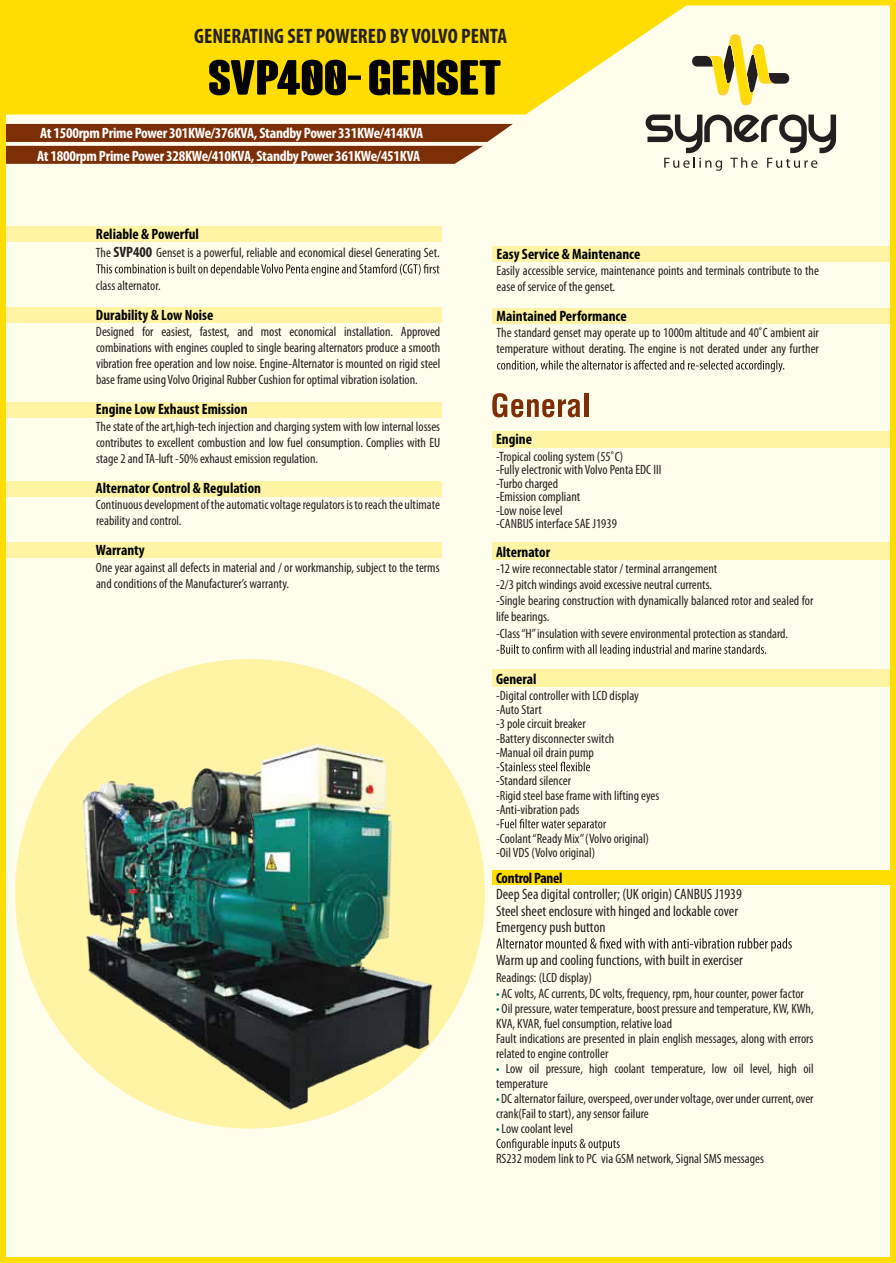
<style>
.page{position:relative;width:896px;height:1263px;background:#fff}
.page>*{position:absolute;margin:0;border:0;box-sizing:border-box;transform-origin:0 0}
.t1{font:700 condensed 48px "Coluna Rounded";color:#020202;scale:1.3 1}
.t2{font:700 condensed 21px "Myriad Pro";color:#231f20}
.t3{font:700 condensed 15px "Myriad Pro";color:#020202}
.t4{font:condensed 15px/16.5px "Myriad Pro";color:#231f20}
.t5{font:700 condensed 15px/22.4px "Myriad Pro";letter-spacing:-.02em;color:#fff}
.t6{font:700 condensed 15px "Myriad Pro";letter-spacing:-.02em;color:#020202}
.t7{font:condensed 13.5px/16.2px "Myriad Pro";color:#231f20}
.s1{font-weight:700;font-size:15px}
.s2{color:#006756}
</style>
<div class="page">
<div style="left:3px;top:2px;width:889px;height:1258px;background:#fffdeb"></div>
<div style="left:0;top:0;width:896px;height:1263px;border:6px solid #fd0"></div>
<svg style="left:6px;top:124px;width:507px;height:40px;background:#8f4e28"></svg>
<svg style="left:3px;top:2px;width:687px;height:113px;background:#fee01c"></svg>
<svg style="left:645px;top:115px;width:191px;height:56px"></svg>
<svg style="left:692px;top:34px;width:97px;height:72px"></svg>
<div style="left:15px;top:659px;width:470px;height:470px;background:#fff3a4;border-radius:50%"></div>
<img style="left:82px;top:742px;width:355px;height:373px">
<div style="left:5px;top:226px;width:436px;height:16px;background:#fff3a4"></div>
<div style="left:5px;top:307px;width:436px;height:16px;background:#fff3a4"></div>
<div style="left:5px;top:481px;width:436px;height:15px;background:#fff3a4"></div>
<div style="left:5px;top:543px;width:436px;height:15px;background:#fff3a4"></div>
<div style="left:5px;top:402px;width:436px;height:16px;background:#fff3a4"></div>
<svg style="left:96px;top:264px;width:343px;height:12px"></svg>
<div style="left:492px;top:870px;width:404px;height:15px;background:#fd0"></div>
<div style="left:492px;top:246px;width:404px;height:15px;background:#fff3a4"></div>
<div style="left:492px;top:309px;width:404px;height:15px;background:#fff3a4"></div>
<svg style="left:497px;top:360px;width:287px;height:12px"></svg>
<svg style="left:492px;top:393px;width:88px;height:25px"></svg>
<hr style="left:584px;top:394px;width:4px;height:23px;background:#7c2f06">
<div style="left:492px;top:431px;width:404px;height:17px;background:#fff3a4"></div>
<div style="left:492px;top:542px;width:404px;height:17px;background:#fff3a4"></div>
<div style="left:492px;top:670px;width:404px;height:17px;background:#fff3a4"></div>
<svg style="left:496px;top:644px;width:270px;height:12px"></svg>
<svg style="left:496px;top:762px;width:94px;height:9px"></svg>
<svg style="left:496px;top:819px;width:110px;height:12px"></svg>
<svg style="left:496px;top:938px;width:295px;height:13px"></svg>
<svg style="left:496px;top:1139px;width:123px;height:12px"></svg>
<h2 class="t2" style="left:194px;top:23px;width:314px">GENERATING SET POWERED BY VOLVO PENTA</h2>
<h1 class="t1" style="left:208px;top:52px;width:227px">SVP400- GENSET</h1>
<p class="t5" style="left:37px;top:122px;width:387px">At 1500rpmPrime Power 301KWe/376KVA,Standby Power 331KWe/414KVA<br>At 1800rpmPrime Power 328KWe/410KVA,Standby Power 361KWe/451KVA</p>
<p class="t3" style="left:96px;top:225px;width:104px">Reliable &amp; Powerful</p>
<p class="t7" style="left:96px;top:244px;width:345px">The <span class="s1">SVP400</span> Genset is a powerful, reliable and economical diesel Generating Set.</p>
<p class="t7" style="left:96px;top:277px;width:66px">class alternator.</p>
<p class="t3" style="left:96px;top:305px;width:119px">Durability &amp; Low Noise</p>
<p class="t7" style="left:96px;top:323px;width:346px;text-align:justify">Designed for easiest, fastest, and most economical installation. Approved combinations with engines coupled to single bearing alternators produce a smooth vibration free operation and low noise. Engine-Alternator is mounted on rigid steel base frame using Volvo Original RubberCushion for optimal vibration isolation.</p>
<p class="t3" style="left:96px;top:400px;width:153px">Engine Low Exhaust Emission</p>
<p class="t7" style="left:96px;top:418px;width:346px;text-align:justify">The state of the art,high-tech injection and charging system with low internal losses contributes to excellent combustion and low fuel consumption. Complies with EU stage2andTA-luft -50% exhaustemission regulation.</p>
<p class="t3" style="left:96px;top:479px;width:166px">Alternator Control &amp; Regulation</p>
<p class="t7" style="left:96px;top:496px;width:345px">Continuousdevelopmentoftheautomaticvoltageregulatorsistoreach theultimate reability and control.</p>
<p class="t3" style="left:96px;top:541px;width:50px">Warranty</p>
<p class="t7" style="left:96px;top:559px;width:345px">One year against all defects in material and / or workmanship, subject to the terms and conditions of the Manufacturer’s warranty.</p>
<p class="t3" style="left:496px;top:244px;width:145px">Easy Service &amp; Maintenance</p>
<p class="t7" style="left:496px;top:262px;width:324px">Easily accessible service, maintenance points and terminals contribute to the ease of service of the genset.</p>
<p class="t3" style="left:496px;top:307px;width:132px">Maintained Performance</p>
<p class="t7" style="left:496px;top:324px;width:324px">The standard genset may operate up to 1000m altitude and 40˚C ambient air temperature without derating. The engine is not derated under any further</p>
<p class="t3" style="left:496px;top:430px;width:37px">Engine</p>
<p class="t7" style="left:496px;top:449px;width:167px;line-height:13.5px">-Tropical cooling system (55˚C)<br>-Fully electronic with Volvo Penta EDC III -Turbo charged<br>-Emission compliant<br>-Low noise level<br>-CANBUS interface SAE J1939</p>
<p class="t3" style="left:496px;top:542px;width:56px">Alternator</p>
<p class="t7" style="left:496px;top:560px;width:319px">-12 wire reconnectable stator / terminal arrangement<br>-2/3 pitch windings avoid excessive neutral currents.<br>-Single bearing construction with dynamically balanced rotor and sealed for life bearings.<br>-Class“H” insulation with severe environmental protection as standard.</p>
<p class="t3" style="left:496px;top:669px;width:42px">General</p>
<p class="t7" style="left:496px;top:688px;width:144px;line-height:14.2px">-Digital controller with LCD display -Auto Start<br>-3 pole circuit breaker<br>-Battery disconnecter switch -Manual oil drain pump</p>
<p class="t7" style="left:496px;top:774px;width:165px;line-height:14.2px">-Standard silencer<br>-Rigid steel base frame with lifting eyes -Anti-vibration pads</p>
<p class="t7" style="left:496px;top:831px;width:154px;line-height:14.2px">-Coolant“Ready Mix”(Volvo original) -Oil VDS (Volvo original)</p>
<p class="t6" style="left:496px;top:868px;width:68px">Control Panel</p>
<p class="t4" style="left:496px;top:886px;width:247px">Deep Sea digital controller; (UK origin) CANBUS J1939<br>Steel sheet enclosure with hinged and lockable cover<br>Emergency push button</p>
<p class="t4" style="left:496px;top:952px;width:248px">Warm up and cooling functions, with built in exerciser</p>
<p class="t7" style="left:496px;top:969px;width:97px">Readings: (LCD display)</p>
<p class="t7" style="left:496px;top:985px;width:309px"><span class="s2">•</span> AC volts, AC currents, DC volts, frequency, rpm, hour counter, power factor</p>
<p class="t7" style="left:496px;top:1001px;width:319px;line-height:15px"><span class="s2">•</span> Oil pressure, water temperature, boost pressure and temperature, KW, KWh, KVA, KVAR, fuel consumption, relative load<br>Fault indications are presented in plain english messages, along with errors related to engine controller</p>
<p class="t7" style="left:496px;top:1061px;width:319px;line-height:15px"><span class="s2">•</span> Low oil pressure, high coolant temperature, low oil level, high oil temperature</p>
<p class="t7" style="left:496px;top:1091px;width:319px;line-height:15px"><span class="s2">•</span> DCalternator failure,overspeed,overundervoltage,overundercurrent,over crank(Fail to start), any sensor failure</p>
<p class="t7" style="left:496px;top:1120px;width:79px"><span class="s2">•</span> Low coolant level</p>
<p class="t7" style="left:496px;top:1150px;width:269px">RS232 modem link to PC via GSM network, Signal SMS messages</p>
</div>
